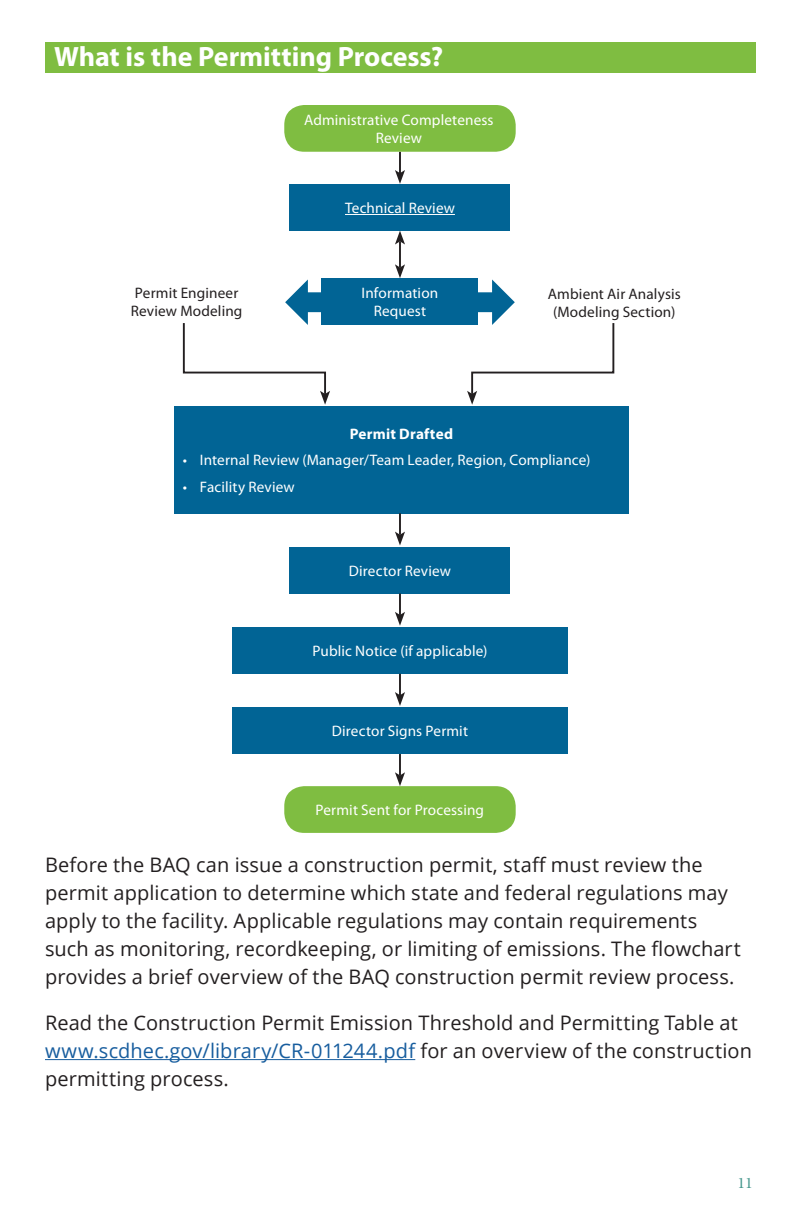
<style>
.page{position:relative;width:792px;height:1224px;background:#fff}
.page>*{position:absolute;margin:0;border:0;box-sizing:border-box;transform-origin:0 0}
.t1{font:700 28px "Myriad Pro";letter-spacing:-.005em;color:#fff}
.t2{font:20px/28px "Open Sans";letter-spacing:.005em;color:#231f20}
.t3{font:16px "Minion Pro";color:#46978d}
.t4{font:15.2px/18.2px "Myriad Pro";letter-spacing:.01em;color:#fff;text-align:center}
.t5{font:15.2px/18.2px "Myriad Pro";letter-spacing:.01em;color:#231f20}
.t6{font:700 15.2px "Myriad Pro";letter-spacing:.015em;color:#fff}
.s1{color:#175d9e}
</style>
<div class="page">
<hr style="left:45px;top:1059px;width:370px;height:1px;background:#175d9e">
<hr style="left:399px;top:152px;width:2px;height:21px;background:#231f20">
<svg style="left:395px;top:170px;width:10px;height:14px"></svg>
<div style="left:284px;top:105px;width:232px;height:47px;background:#7fbd41;border-radius:20px"></div>
<div style="left:290px;top:184px;width:220px;height:47px;background:#016495"></div>
<hr style="left:345px;top:214px;width:110px;height:1px;background:#fff">
<div style="left:322px;top:278px;width:156px;height:47px;background:#016495"></div>
<hr style="left:399px;top:241px;width:2px;height:26px;background:#231f20">
<svg style="left:395px;top:231px;width:10px;height:14px"></svg>
<svg style="left:395px;top:264px;width:10px;height:14px"></svg>
<div style="left:174px;top:406px;width:455px;height:107px;background:#016495"></div>
<hr style="left:399px;top:513px;width:2px;height:22px;background:#231f20">
<svg style="left:395px;top:532px;width:10px;height:13px"></svg>
<div style="left:290px;top:547px;width:220px;height:47px;background:#016495"></div>
<hr style="left:399px;top:594px;width:2px;height:21px;background:#231f20">
<svg style="left:395px;top:612px;width:10px;height:14px"></svg>
<div style="left:232px;top:627px;width:336px;height:47px;background:#016495"></div>
<hr style="left:399px;top:674px;width:2px;height:21px;background:#231f20">
<svg style="left:395px;top:692px;width:10px;height:14px"></svg>
<div style="left:232px;top:707px;width:336px;height:47px;background:#016495"></div>
<hr style="left:399px;top:754px;width:2px;height:21px;background:#231f20">
<svg style="left:395px;top:772px;width:10px;height:14px"></svg>
<div style="left:284px;top:786px;width:232px;height:47px;background:#7fbd41;border-radius:20px"></div>
<svg style="left:182px;top:280px;width:148px;height:125px"></svg>
<svg style="left:467px;top:280px;width:148px;height:125px"></svg>
<div style="left:45px;top:42px;width:711px;height:31px;background:#7fbd41"></div>
<h1 class="t1" style="left:54px;top:38px;width:391px">What is the Permitting Process?</h1>
<p class="t4" style="left:304px;top:111px;width:191px">Administrative Completeness<br>Review</p>
<p class="t4" style="left:345px;top:199px;width:111px">Technical Review</p>
<p class="t4" style="left:362px;top:284px;width:78px">Information<br>Request</p>
<p class="t5" style="left:131px;top:284px;width:113px">Permit Engineer<br>Review Modeling</p>
<p class="t5" style="left:548px;top:284px;width:134px;text-align:center">Ambient Air Analysis (Modeling Section)</p>
<p class="t6" style="left:350px;top:424px;width:105px">Permit Drafted</p>
<p class="t4" style="left:183px;top:451px;width:409px">• Internal Review (Manager/Team Leader, Region, Compliance)</p>
<p class="t4" style="left:183px;top:478px;width:113px">• Facility Review</p>
<p class="t4" style="left:349px;top:561px;width:104px">Director Review</p>
<p class="t4" style="left:312px;top:642px;width:177px">Public Notice (if applicable)</p>
<p class="t4" style="left:332px;top:722px;width:138px">Director Signs Permit</p>
<p class="t4" style="left:316px;top:801px;width:170px">Permit Sent for Processing</p>
<p class="t2" style="left:45px;top:850px;width:697px">Before the BAQ can issue a construction permit, staff must review the permit application to determine which state and federal regulations may apply to the facility. Applicable regulations may contain requirements such as monitoring, recordkeeping, or limiting of emissions. The flowchart provides a brief overview of the BAQ construction permit review process.</p>
<p class="t2" style="left:45px;top:1008px;width:709px">Read the Construction Permit Emission Threshold and Permitting Table at <span class="s1">www.scdhec.gov/library/CR-011244.pdf</span> for an overview of the construction permitting process.</p>
<p class="t3" style="left:738px;top:1172px;width:17px">11</p>
</div>
